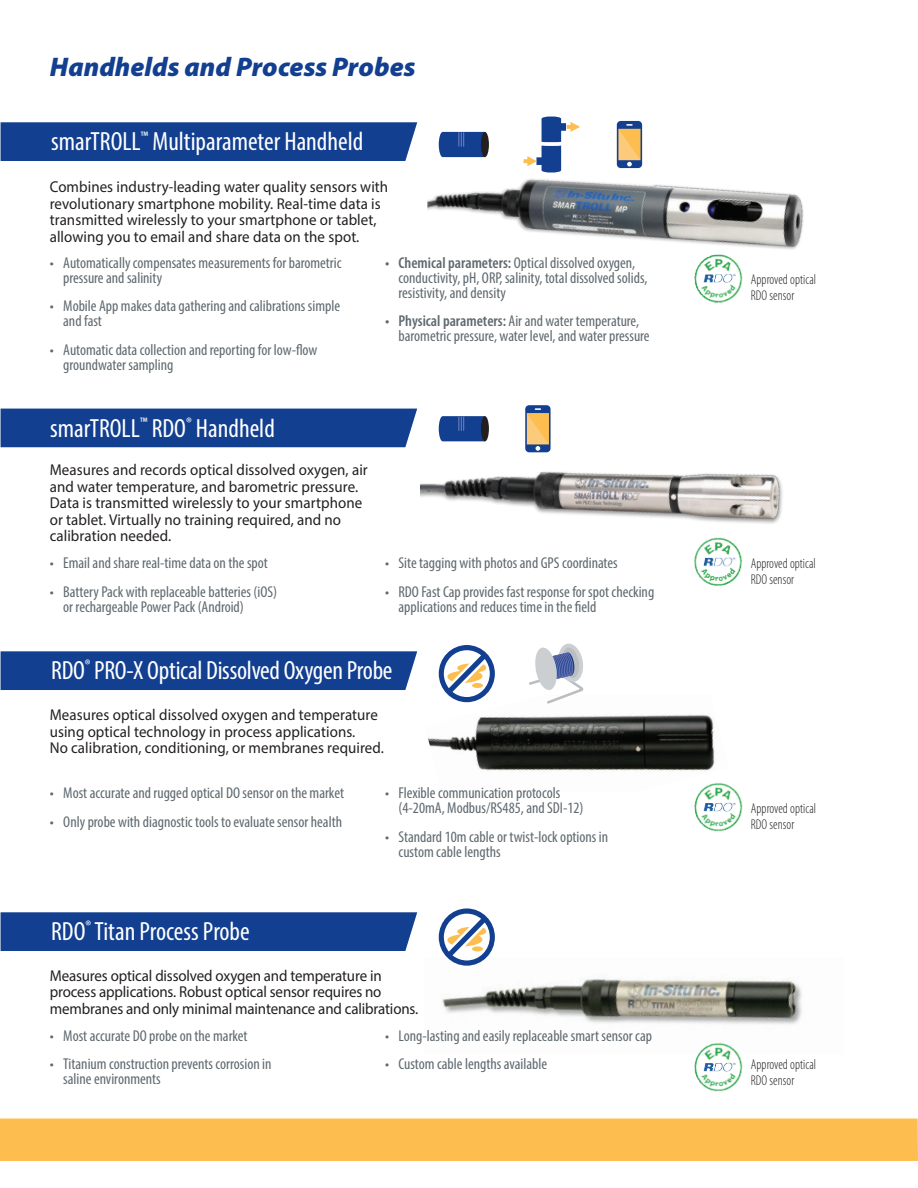
<style>
.page{position:relative;width:918px;height:1188px;background:#fff}
.page>*{position:absolute;margin:0;border:0;box-sizing:border-box;transform-origin:0 0}
.t1{font:italic 900 27px "Myriad Pro";color:#123f90}
.t2{font:condensed 26.4px "Myriad Pro";color:#fff}
.t3{font:condensed 15.75px/15px "Myriad Pro";color:#5f696f}
.t4{font:15.75px/16.5px "Myriad Pro";letter-spacing:.005em;color:#231f20;scale:.95 1}
.t5{font:300 condensed 14.25px/15.8px "Myriad Pro";letter-spacing:.005em;color:#231f20;scale:.95 1}
.s1{font-weight:600}
</style>
<div class="page">
<div style="left:0;top:1119px;width:918px;height:42px;background:#fdbe4f"></div>
<img style="left:442px;top:978px;width:360px;height:47px">
<img style="left:428px;top:702px;width:287px;height:69px">
<div style="left:481px;top:132px;width:8px;height:25px;background:#231f20;border-radius:50%"></div>
<svg style="left:439px;top:132px;width:45px;height:25px"></svg>
<div style="left:481px;top:416px;width:8px;height:25px;background:#231f20;border-radius:50%"></div>
<svg style="left:439px;top:416px;width:46px;height:25px"></svg>
<svg style="left:529px;top:643px;width:56px;height:61px"></svg>
<div style="left:1px;top:122px;width:416px;height:39px;background:#123f90"></div>
<svg style="left:617px;top:121px;width:25px;height:47px"></svg>
<img style="left:427px;top:179px;width:377px;height:71px">
<div style="left:1px;top:912px;width:416px;height:39px;background:#123f90"></div>
<div style="left:1px;top:409px;width:416px;height:38px;background:#123f90"></div>
<svg style="left:525px;top:405px;width:26px;height:47px"></svg>
<img style="left:421px;top:471px;width:362px;height:53px">
<div style="left:1px;top:651px;width:416px;height:39px;background:#123f90"></div>
<img style="left:703px;top:254px;width:31px;height:6px">
<img style="left:694px;top:260px;width:49px;height:43px">
<svg style="left:524px;top:116px;width:56px;height:57px"></svg>
<svg style="left:439px;top:645px;width:56px;height:57px"></svg>
<svg style="left:439px;top:908px;width:56px;height:58px"></svg>
<img style="left:702px;top:538px;width:32px;height:6px">
<img style="left:694px;top:544px;width:49px;height:42px">
<img style="left:703px;top:783px;width:31px;height:6px">
<img style="left:694px;top:789px;width:49px;height:42px">
<img style="left:703px;top:1043px;width:31px;height:6px">
<img style="left:694px;top:1049px;width:49px;height:42px">
<h1 class="t1" style="left:50px;top:51px;width:367px">Handhelds and Process Probes</h1>
<h2 class="t2" style="left:51px;top:126px;width:314px">smarTROLL<sup>™</sup> Multiparameter Handheld</h2>
<p class="t4" style="left:50px;top:178px;width:358px">Combines industry-leading water quality sensors with revolutionary smartphone mobility. Real-time data is transmitted wirelessly to your smartphone or tablet, allowing you to email and share data on the spot.</p>
<p class="t3" style="left:63px;top:255px;width:280px;text-indent:-13px">• Automatically compensates measurements for barometric pressure and salinity</p>
<p class="t3" style="left:63px;top:299px;width:278px;text-indent:-13px">• Mobile App makes data gathering and calibrations simple and fast</p>
<p class="t3" style="left:63px;top:342px;width:256px;text-indent:-13px">• Automatic data collection and reporting for low-flow groundwater sampling</p>
<h2 class="t2" style="left:50px;top:412px;width:226px">smarTROLL<sup>™</sup> RDO<sup>®</sup> Handheld</h2>
<p class="t4" style="left:50px;top:462px;width:336px">Measures and records optical dissolved oxygen, air and water temperature, and barometric pressure.<br>Data is transmitted wirelessly to your smartphone or tablet. Virtually no training required, and no calibration needed.</p>
<p class="t3" style="left:50px;top:556px;width:220px">• Email and share real-time data on the spot</p>
<p class="t3" style="left:63px;top:584px;width:215px;text-indent:-13px">• Battery Pack with replaceable batteries (iOS) or rechargeable Power Pack (Android)</p>
<p class="t3" style="left:399px;top:255px;width:250px;text-indent:-13px"><span class="s1">• Chemical parameters:</span> Optical dissolved oxygen, conductivity, pH, ORP, salinity, total dissolved solids, resistivity, and density</p>
<p class="t3" style="left:399px;top:313px;width:253px;text-indent:-13px"><span class="s1">• Physical parameters:</span> Air and water temperature, barometric pressure, water level, and water pressure</p>
<p class="t3" style="left:385px;top:556px;width:234px">• Site tagging with photos and GPS coordinates</p>
<p class="t3" style="left:399px;top:584px;width:257px;text-indent:-13px">• RDO Fast Cap provides fast response for spot checking applications and reduces time in the field</p>
<h2 class="t2" style="left:51px;top:654px;width:343px">RDO<sup>®</sup> PRO-X Optical Dissolved Oxygen Probe</h2>
<p class="t4" style="left:50px;top:707px;width:353px">Measures optical dissolved oxygen and temperature using optical technology in process applications.<br>No calibration, conditioning, or membranes required.</p>
<p class="t3" style="left:50px;top:785px;width:296px">• Most accurate and rugged optical DO sensor on the market</p>
<p class="t3" style="left:50px;top:814px;width:294px">• Only probe with diagnostic tools to evaluate sensor health</p>
<h2 class="t2" style="left:51px;top:916px;width:200px">RDO<sup>®</sup> Titan Process Probe</h2>
<p class="t3" style="left:399px;top:785px;width:187px;text-indent:-13px">• Flexible communication protocols (4-20mA, Modbus/RS485, and SDI-12)</p>
<p class="t3" style="left:399px;top:829px;width:211px;text-indent:-13px">• Standard 10m cable or twist-lock options in custom cable lengths</p>
<p class="t4" style="left:50px;top:967px;width:389px">Measures optical dissolved oxygen and temperature in process applications. Robust optical sensor requires no membranes and only minimal maintenance and calibrations.</p>
<p class="t3" style="left:50px;top:1028px;width:199px">• Most accurate DO probe on the market</p>
<p class="t3" style="left:63px;top:1056px;width:210px;text-indent:-13px">• Titanium construction prevents corrosion in saline environments</p>
<p class="t3" style="left:385px;top:1028px;width:269px">• Long-lasting and easily replaceable smart sensor cap</p>
<p class="t3" style="left:385px;top:1056px;width:164px">• Custom cable lengths available</p>
<p class="t5" style="left:751px;top:272px;width:70px">Approved optical<br>RDO sensor</p>
<p class="t5" style="left:751px;top:556px;width:70px">Approved optical<br>RDO sensor</p>
<p class="t5" style="left:751px;top:801px;width:70px">Approved optical<br>RDO sensor</p>
<p class="t5" style="left:751px;top:1057px;width:70px">Approved optical<br>RDO sensor</p>
</div>
